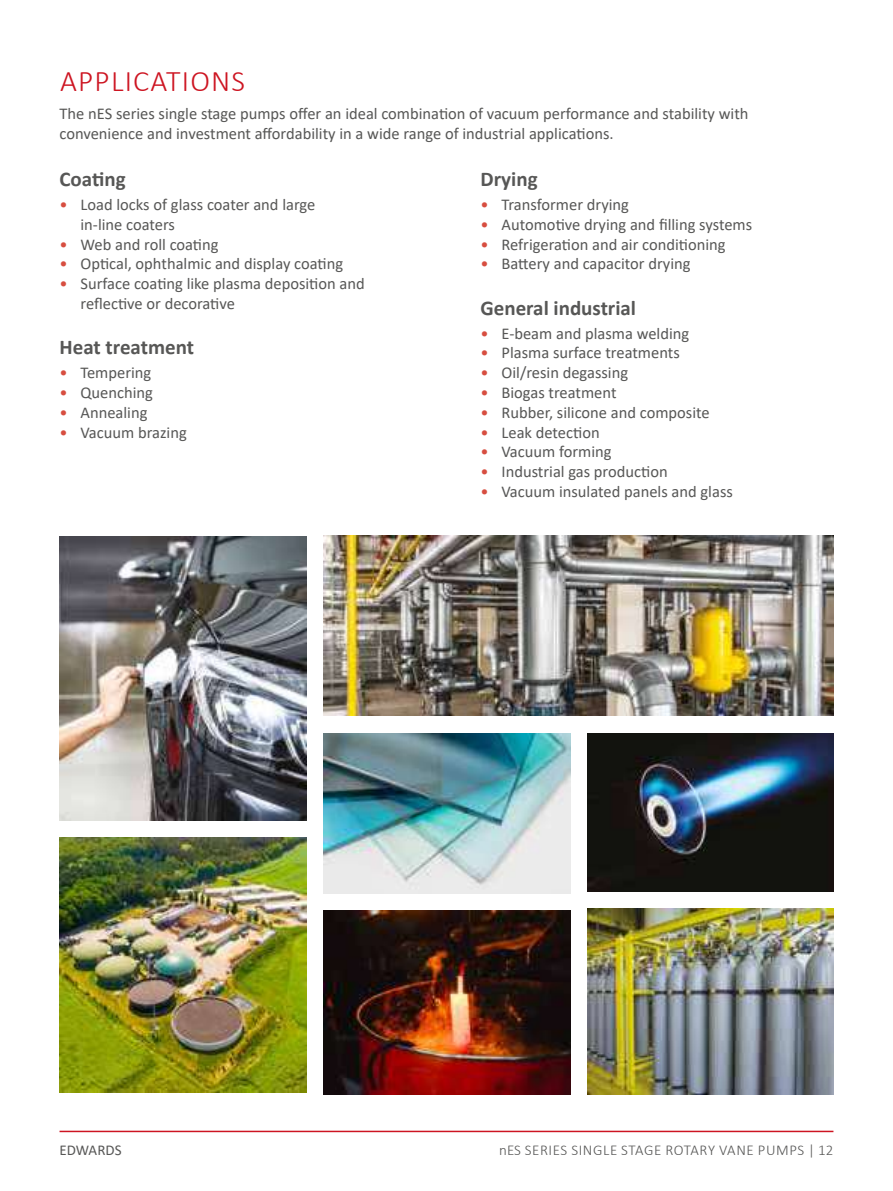
<style>
.page{position:relative;width:893px;height:1191px;background:#fff}
.page>*{position:absolute;margin:0;border:0;box-sizing:border-box;transform-origin:0 0}
.t1{font:300 30px "Calibri";letter-spacing:.04em;color:#cd1421}
.t2{font:700 21px "Calibri";color:#575756}
.t3{font:16.5px/19.8px "Calibri";color:#575756}
.t4{font:300 15px "Calibri";letter-spacing:.04em;color:#575756}
.t5{font:15px "Calibri";color:#575756}
.s1{color:#d74e40}
</style>
<div class="page">
<hr style="left:60px;top:1130px;width:773px;height:2px;background:#cd1421">
<img style="left:587px;top:909px;width:246px;height:185px">
<img style="left:587px;top:733px;width:246px;height:158px">
<img style="left:323px;top:733px;width:247px;height:160px">
<img style="left:323px;top:910px;width:247px;height:185px">
<img style="left:323px;top:536px;width:510px;height:179px">
<img style="left:60px;top:838px;width:246px;height:254px">
<img style="left:60px;top:537px;width:246px;height:284px">
<h1 class="t1" style="left:60px;top:62px;width:186px">APPLICATIONS</h1>
<p class="t3" style="left:60px;top:103px;width:690px">The nES series single stage pumps offer an ideal combination of vacuum performance and stability with convenience and investment affordability in a wide range of industrial applications.</p>
<p class="t2" style="left:60px;top:164px;width:68px">Coating</p>
<p class="t3" style="left:81px;top:194px;width:236px;text-indent:-21px"><span class="s1">•</span> Load locks of glass coater and large in-line coaters</p>
<p class="t3" style="left:60px;top:234px;width:161px"><span class="s1">•</span> Web and roll coating</p>
<p class="t3" style="left:60px;top:254px;width:285px"><span class="s1">•</span> Optical, ophthalmic and display coating</p>
<p class="t3" style="left:81px;top:273px;width:286px;text-indent:-21px"><span class="s1">•</span> Surface coating like plasma deposition and reflective or decorative</p>
<p class="t2" style="left:60px;top:332px;width:136px">Heat treatment</p>
<p class="t3" style="left:60px;top:362px;width:93px"><span class="s1">•</span> Tempering</p>
<p class="t3" style="left:60px;top:382px;width:95px"><span class="s1">•</span> Quenching</p>
<p class="t3" style="left:60px;top:402px;width:89px"><span class="s1">•</span> Annealing</p>
<p class="t3" style="left:60px;top:422px;width:129px"><span class="s1">•</span> Vacuum brazing</p>
<p class="t2" style="left:480px;top:164px;width:59px">Drying</p>
<p class="t3" style="left:480px;top:194px;width:150px"><span class="s1">•</span> Transformer drying</p>
<p class="t3" style="left:480px;top:214px;width:273px"><span class="s1">•</span> Automotive drying and filling systems</p>
<p class="t3" style="left:480px;top:234px;width:247px"><span class="s1">•</span> Refrigeration and air conditioning</p>
<p class="t3" style="left:480px;top:254px;width:212px"><span class="s1">•</span> Battery and capacitor drying</p>
<p class="t2" style="left:480px;top:293px;width:157px">General industrial</p>
<p class="t3" style="left:480px;top:323px;width:210px"><span class="s1">•</span> E-beam and plasma welding</p>
<p class="t3" style="left:480px;top:342px;width:201px"><span class="s1">•</span> Plasma surface treatments</p>
<p class="t3" style="left:480px;top:362px;width:149px"><span class="s1">•</span> Oil/resin degassing</p>
<p class="t3" style="left:480px;top:382px;width:137px"><span class="s1">•</span> Biogas treatment</p>
<p class="t3" style="left:480px;top:402px;width:231px"><span class="s1">•</span> Rubber, silicone and composite</p>
<p class="t3" style="left:480px;top:422px;width:121px"><span class="s1">•</span> Leak detection</p>
<p class="t3" style="left:480px;top:441px;width:133px"><span class="s1">•</span> Vacuum forming</p>
<p class="t3" style="left:480px;top:461px;width:189px"><span class="s1">•</span> Industrial gas production</p>
<p class="t3" style="left:480px;top:481px;width:254px"><span class="s1">•</span> Vacuum insulated panels and glass</p>
<p class="t5" style="left:60px;top:1140px;width:64px">EDWARDS</p>
<p class="t4" style="left:499px;top:1141px;width:336px">nES SERIES SINGLE STAGE ROTARY VANE PUMPS | 12</p>
</div>
